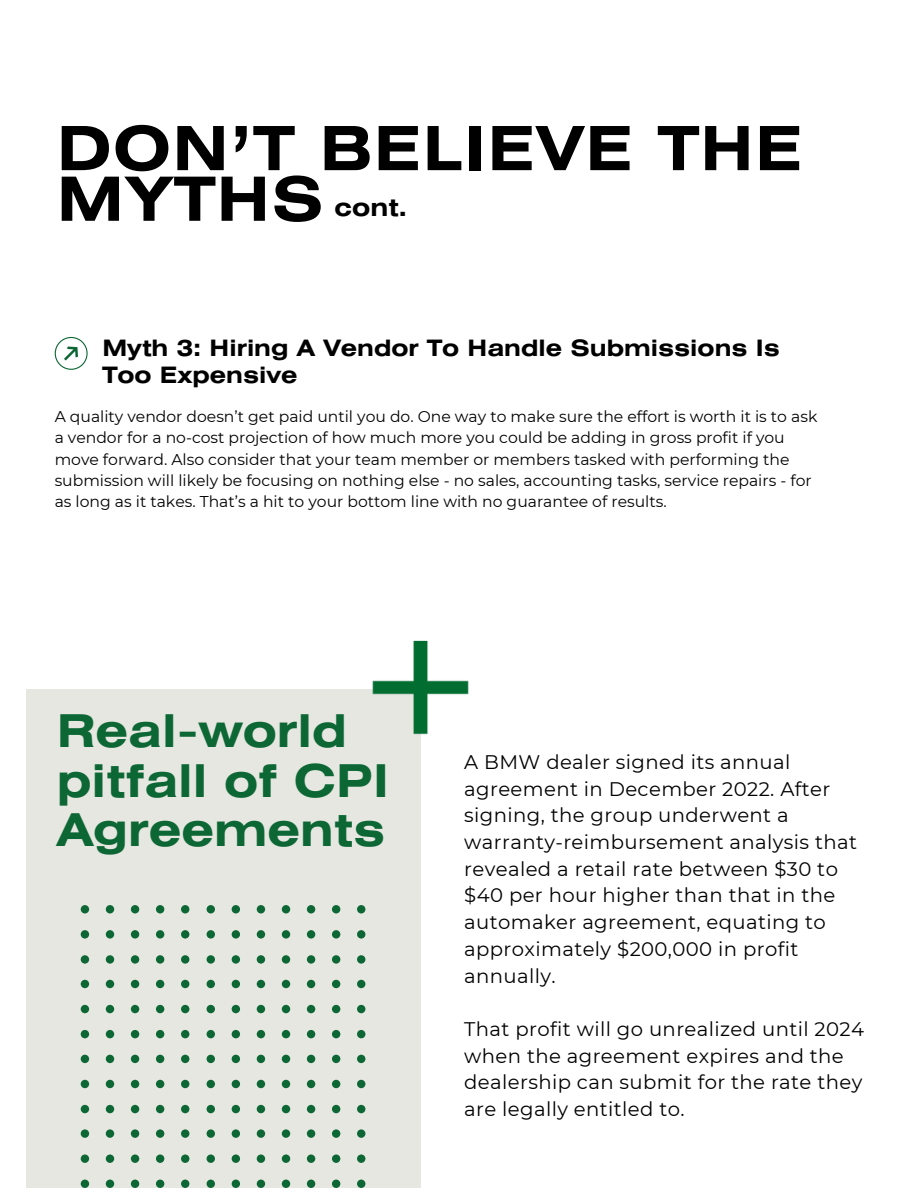
<style>
.page{position:relative;width:918px;height:1188px;background:#fff}
.page>*{position:absolute;margin:0;border:0;box-sizing:border-box;transform-origin:0 0}
.t1{font:700 60.75px/50.7px "Helios Ext";letter-spacing:.025em;color:#000}
.t2{font:700 45.15px/49.5px "Helios Ext";color:#0d6735}
.t3{font:700 24px "Helios Ext";color:#000}
.t4{font:700 22.5px/27px "Helios Ext";color:#000}
.t5{font:19.65px/26.7px "Montserrat";letter-spacing:.02em;color:#000}
.t6{font:15.6px/21.3px "Montserrat";color:#000}
</style>
<div class="page">
<svg style="left:55px;top:337px;width:32px;height:33px"></svg>
<div style="left:26px;top:689px;width:394px;height:499px;background:#e6e7e1"></div>
<svg style="left:81px;top:905px;width:284px;height:282px"></svg>
<img style="left:372px;top:640px;width:97px;height:138px">
<h1 class="t1" style="left:57px;top:129px;width:747px">DON’T BELIEVE THE<br>MYTHS</h1>
<h3 class="t3" style="left:335px;top:199px;width:74px">cont.</h3>
<h3 class="t4" style="left:102px;top:337px;width:679px">Myth 3: Hiring A Vendor To Handle Submissions Is<br>Too Expensive</h3>
<p class="t6" style="left:55px;top:406px;width:764px">A quality vendor doesn’t get paid until you do. One way to make sure the effort is worth it is to ask a vendor for a no-cost projection of how much more you could be adding in gross profit if you move forward. Also consider that your team member or members tasked with performing the submission will likely be focusing on nothing else - no sales, accounting tasks, service repairs - for as long as it takes. That’s a hit to your bottom line with no guarantee of results.</p>
<h2 class="t2" style="left:57px;top:710px;width:334px">Real-world pitfall of CPI<br>Agreements</h2>
<p class="t5" style="left:464px;top:748px;width:394px">A BMW dealer signed its annual agreement in December 2022. After signing, the group underwent a warranty-reimbursement analysis that revealed a retail rate between $30 to $40 per hour higher than that in the automaker agreement, equating to approximately $200,000 in profit annually.</p>
<p class="t5" style="left:464px;top:1016px;width:401px">That profit will go unrealized until 2024 when the agreement expires and the dealership can submit for the rate they are legally entitled to.</p>
</div>
